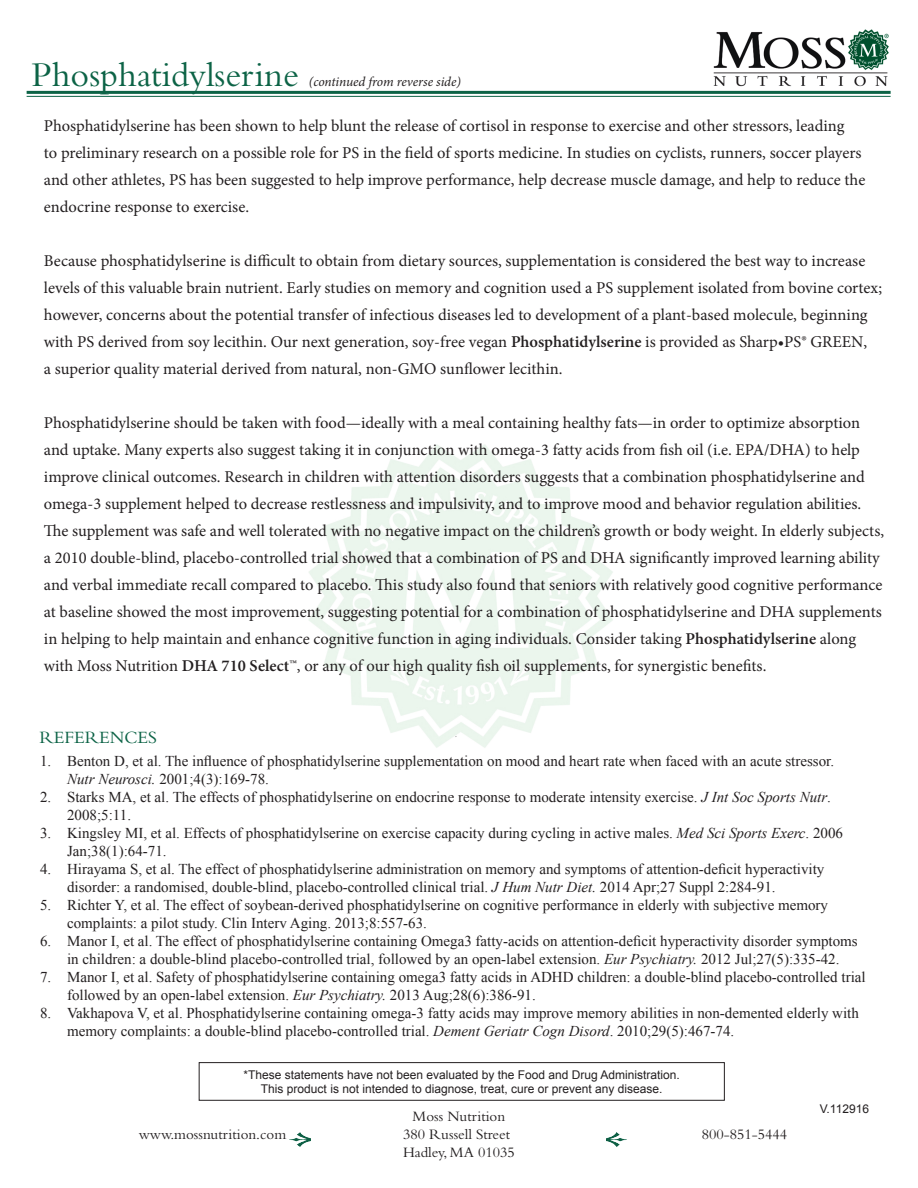
<style>
.page{position:relative;width:918px;height:1188px;background:#fff}
.page>*{position:absolute;margin:0;border:0;box-sizing:border-box;transform-origin:0 0}
.t1{font:18px "Bembo Std";color:#0c6346}
.t2{font:16.5px/27px "Minion Pro";color:#231f20}
.t3{font:15px/18px "Times New Roman";color:#231f20}
.t4{font:15px "Bembo Std";color:#231f20}
.t5{font:italic 13.5px "Minion Pro";letter-spacing:-.005em;color:#231f20}
.t6{font:12px/14.4px "Arial";color:#231f20;text-align:center}
.s1{font-family:"Bembo Std";font-style:normal;font-size:36px;color:#0c6346}
.s2{font-weight:600}
.s3{font-style:italic}
</style>
<div class="page">
<img style="left:289px;top:1132px;width:21px;height:15px">
<img style="left:606px;top:1132px;width:21px;height:15px">
<img style="left:309px;top:444px;width:304px;height:304px">
<img style="left:713px;top:30px;width:176px;height:57px">
<hr style="left:27px;top:91px;width:864px;height:3px;background:#0c6346">
<hr style="left:27px;top:96px;width:864px;height:1px;background:#0c6346">
<div style="left:199px;top:1062px;width:526px;height:39px;border:1px solid #231f20"></div>
<p class="t5" style="left:32px;top:72px;width:431px"><span class="s1">Phosphatidylserine</span> (continued from reverse side)</p>
<p class="t2" style="left:44px;top:112px;width:823px">Phosphatidylserine has been shown to help blunt the release of cortisol in response to exercise and other stressors, leading<br>to preliminary research on a possible role for PS in the field of sports medicine. In studies on cyclists, runners, soccer players and other athletes, PS has been suggested to help improve performance, help decrease muscle damage, and help to reduce the endocrine response to exercise.</p>
<p class="t2" style="left:44px;top:247px;width:840px">Because phosphatidylserine is difficult to obtain from dietary sources, supplementation is considered the best way to increase levels of this valuable brain nutrient. Early studies on memory and cognition used a PS supplement isolated from bovine cortex; however, concerns about the potential transfer of infectious diseases led to development of a plant-based molecule, beginning with PS derived from soy lecithin. Our next generation, soy-free vegan <span class="s2">Phosphatidylserine</span> is provided as Sharp•PS® GREEN,<br>a superior quality material derived from natural, non-GMO sunflower lecithin.</p>
<p class="t2" style="left:44px;top:409px;width:842px">Phosphatidylserine should be taken with food—ideally with a meal containing healthy fats—in order to optimize absorption and uptake. Many experts also suggest taking it in conjunction with omega-3 fatty acids from fish oil (i.e. EPA/DHA) to help improve clinical outcomes. Research in children with attention disorders suggests that a combination phosphatidylserine and omega-3 supplement helped to decrease restlessness and impulsivity, and to improve mood and behavior regulation abilities.<br>The supplement was safe and well tolerated with no negative impact on the children’s growth or body weight. In elderly subjects, a 2010 double-blind, placebo-controlled trial showed that a combination of PS and DHA significantly improved learning ability and verbal immediate recall compared to placebo. This study also found that seniors with relatively good cognitive performance at baseline showed the most improvement, suggesting potential for a combination of phosphatidylserine and DHA supplements in helping to help maintain and enhance cognitive function in aging individuals. Consider taking <span class="s2">Phosphatidylserine</span> along with Moss Nutrition <span class="s2">DHA 710 Select</span>™, or any of our high quality fish oil supplements, for synergistic benefits.</p>
<p class="t1" style="left:39px;top:727px;width:119px">REFERENCES</p>
<p class="t3" style="left:67px;top:752px;width:769px;text-indent:-27px">1. Benton D, et al. The influence of phosphatidylserine supplementation on mood and heart rate when faced with an acute stressor.<br><span class="s3">Nutr Neurosci.</span> 2001;4(3):169-78.</p>
<p class="t3" style="left:67px;top:788px;width:765px;text-indent:-27px">2. Starks MA, et al. The effects of phosphatidylserine on endocrine response to moderate intensity exercise. <span class="s3">J Int Soc Sports Nutr</span>.<br>2008;5:11.</p>
<p class="t3" style="left:67px;top:824px;width:778px;text-indent:-27px">3. Kingsley MI, et al. Effects of phosphatidylserine on exercise capacity during cycling in active males. <span class="s3">Med Sci Sports Exerc</span>. 2006<br>Jan;38(1):64-71.</p>
<p class="t3" style="left:67px;top:860px;width:759px;text-indent:-27px">4. Hirayama S, et al. The effect of phosphatidylserine administration on memory and symptoms of attention-deficit hyperactivity disorder: a randomised, double-blind, placebo-controlled clinical trial. <span class="s3">J Hum Nutr Diet.</span> 2014 Apr;27 Suppl 2:284-91.</p>
<p class="t3" style="left:67px;top:896px;width:762px;text-indent:-27px">5. Richter Y, et al. The effect of soybean-derived phosphatidylserine on cognitive performance in elderly with subjective memory complaints: a pilot study. Clin Interv Aging. 2013;8:557-63.</p>
<p class="t3" style="left:40px;top:932px;width:819px;text-align:center">6. Manor I, et al. The effect of phosphatidylserine containing Omega3 fatty-acids on attention-deficit hyperactivity disorder symptoms in children: a double-blind placebo-controlled trial, followed by an open-label extension. <span class="s3">Eur Psychiatry.</span> 2012 Jul;27(5):335-42.</p>
<p class="t3" style="left:67px;top:968px;width:800px;text-indent:-27px">7. Manor I, et al. Safety of phosphatidylserine containing omega3 fatty acids in ADHD children: a double-blind placebo-controlled trial followed by an open-label extension. <span class="s3">Eur Psychiatry.</span> 2013 Aug;28(6):386-91.</p>
<p class="t3" style="left:67px;top:1004px;width:793px;text-indent:-27px">8. Vakhapova V, et al. Phosphatidylserine containing omega-3 fatty acids may improve memory abilities in non-demented elderly with memory complaints: a double-blind placebo-controlled trial. <span class="s3">Dement Geriatr Cogn Disord</span>. 2010;29(5):467-74.</p>
<p class="t6" style="left:244px;top:1067px;width:438px">*These statements have not been evaluated by the Food and Drug Administration.<br>This product is not intended to diagnose, treat, cure or prevent any disease.</p>
<p class="t4" style="left:413px;top:1108px;width:94px">Moss Nutrition</p>
<p class="t4" style="left:139px;top:1126px;width:149px">www.mossnutrition.com</p>
<p class="t4" style="left:403px;top:1126px;width:109px">380 Russell Street</p>
<p class="t4" style="left:702px;top:1126px;width:87px">800-851-5444</p>
<p class="t4" style="left:403px;top:1144px;width:113px">Hadley, MA 01035</p>
<p class="t6" style="left:820px;top:1102px;width:51px">V.112916</p>
</div>
